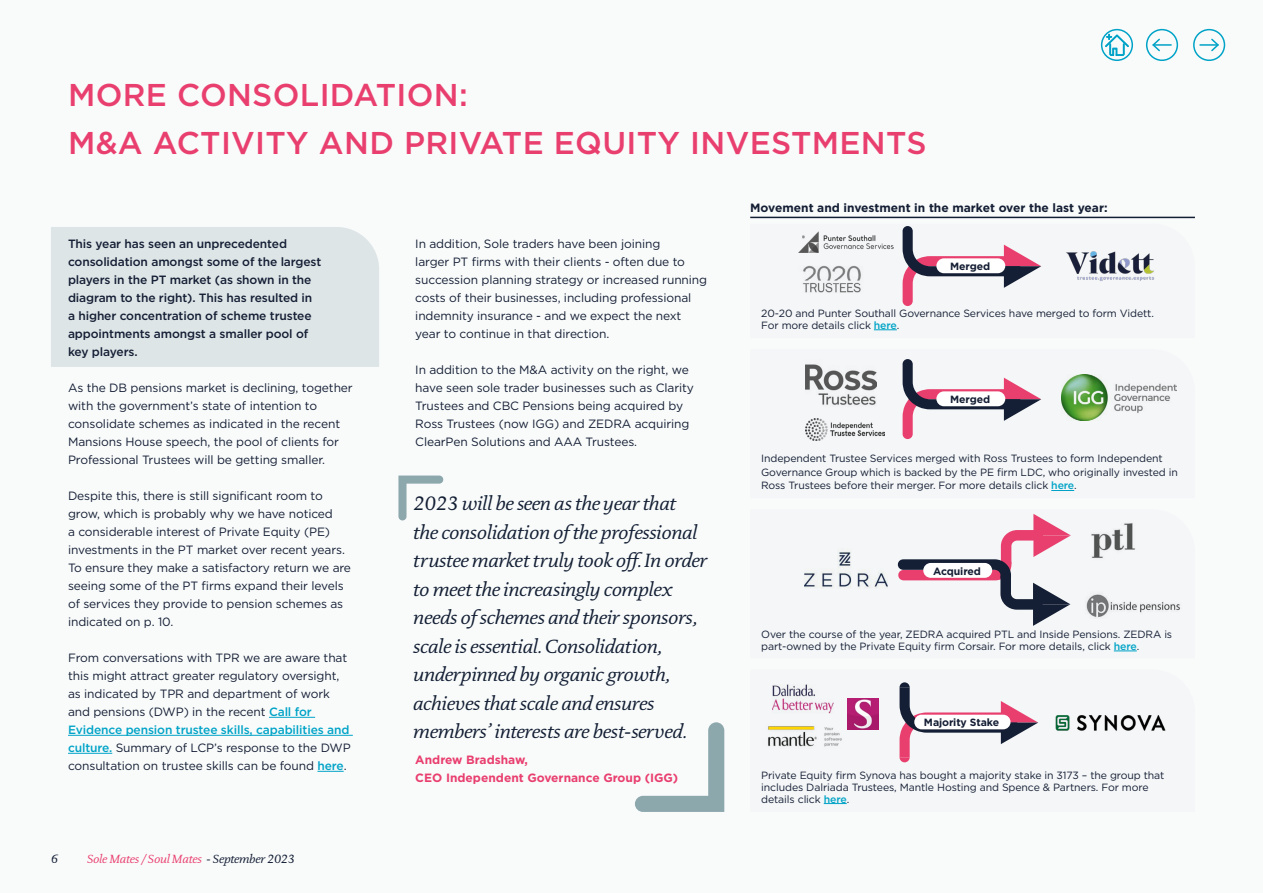
<style>
.page{position:relative;width:1263px;height:893px;background:#f9fbfb}
.page>*{position:absolute;margin:0;border:0;box-sizing:border-box;transform-origin:0 0}
.t1{font:500 31.5px/48px "Gotham";letter-spacing:.01em;color:#e93f6f}
.t2{font:italic 19.5px/28.5px "DTL Documenta TOT";letter-spacing:-.02em;color:#131f34}
.t3{font:12px/18px "Gotham";letter-spacing:-.01em;color:#141e34}
.t4{font:500 12px/18px "Gotham";letter-spacing:-.01em;color:#141e34}
.t5{font:700 12px/18px "Gotham";color:#e93f6f}
.t6{font:700 12px "Gotham";color:#141e34}
.t7{font:italic 12px "DTL Documenta TOT";letter-spacing:-.02em;color:#e93f6f}
.t8{font:italic 12px "DTL Documenta TOT";color:#141e34}
.t9{font:10.5px/12px "Gotham";letter-spacing:-.01em;color:#141e34}
.t10{font:700 10.5px "Gotham";letter-spacing:-.01em;color:#141e34}
.s1{font-weight:500;color:#00a3c7}
.s2{color:#141e34}
</style>
<div class="page">
<div style="left:51px;top:227px;width:328px;height:140px;background:#dde5e7"></div>
<hr style="left:269px;top:717px;width:46px;height:1px;background:#00a3c7">
<hr style="left:68px;top:735px;width:285px;height:1px;background:#00a3c7">
<hr style="left:68px;top:753px;width:44px;height:1px;background:#00a3c7">
<svg style="left:317px;top:771px;width:27px;height:1px"></svg>
<svg style="left:1152px;top:38px;width:19px;height:14px"></svg>
<div style="left:1146px;top:29px;width:32px;height:32px;border:2px solid #00a3c7;border-radius:50%"></div>
<svg style="left:1200px;top:38px;width:19px;height:14px"></svg>
<div style="left:1193px;top:29px;width:32px;height:32px;border:2px solid #00a3c7;border-radius:50%"></div>
<svg style="left:1105px;top:34px;width:24px;height:22px"></svg>
<div style="left:1101px;top:29px;width:32px;height:32px;border:2px solid #00a3c7;border-radius:50%"></div>
<hr style="left:750px;top:217px;width:445px;height:1px;background:#141e34">
<img style="left:799px;top:231px;width:94px;height:21px">
<img style="left:802px;top:265px;width:60px;height:28px">
<img style="left:805px;top:418px;width:80px;height:23px">
<img style="left:805px;top:364px;width:71px;height:43px">
<img style="left:805px;top:549px;width:82px;height:40px">
<img style="left:772px;top:685px;width:62px;height:29px">
<svg style="left:824px;top:803px;width:23px;height:1px"></svg>
<img style="left:1066px;top:251px;width:89px;height:31px">
<img style="left:1061px;top:374px;width:115px;height:46px">
<img style="left:1091px;top:523px;width:45px;height:36px">
<img style="left:1085px;top:593px;width:96px;height:26px">
<svg style="left:902px;top:226px;width:139px;height:80px"></svg>
<svg style="left:902px;top:359px;width:139px;height:80px"></svg>
<svg style="left:899px;top:682px;width:139px;height:80px"></svg>
<svg style="left:1051px;top:490px;width:23px;height:1px"></svg>
<svg style="left:874px;top:330px;width:23px;height:1px"></svg>
<svg style="left:1114px;top:651px;width:23px;height:1px"></svg>
<svg style="left:635px;top:722px;width:89px;height:90px"></svg>
<svg style="left:398px;top:476px;width:45px;height:44px"></svg>
<svg style="left:897px;top:514px;width:174px;height:112px"></svg>
<div style="left:923px;top:563px;width:69px;height:15px;background:#fff;border-radius:7px"></div>
<img style="left:768px;top:720px;width:80px;height:27px">
<img style="left:848px;top:698px;width:31px;height:31px">
<img style="left:1055px;top:715px;width:111px;height:16px">
<h1 class="t1" style="left:68px;top:71px;width:860px">MORE CONSOLIDATION:<br>M&amp;A ACTIVITY AND PRIVATE EQUITY INVESTMENTS</h1>
<p class="t4" style="left:68px;top:235px;width:255px">This year has seen an unprecedented consolidation amongst some of the largest players in the PT market (as shown in the diagram to the right). This has resulted in a higher concentration of scheme trustee appointments amongst a smaller pool of key players.</p>
<p class="t3" style="left:68px;top:379px;width:286px">As the DB pensions market is declining, together with the government’s state of intention to consolidate schemes as indicated in the recent Mansions House speech, the pool of clients for Professional Trustees will be getting smaller.</p>
<p class="t3" style="left:68px;top:487px;width:285px">Despite this, there is still significant room to grow, which is probably why we have noticed<br>a considerable interest of Private Equity (PE) investments in the PT market over recent years.<br>To ensure they make a satisfactory return we are seeing some of the PT firms expand their levels of services they provide to pension schemes as indicated on p. 10.</p>
<p class="t3" style="left:68px;top:649px;width:284px">From conversations with TPR we are aware that this might attract greater regulatory oversight, as indicated by TPR and department of work and pensions (DWP) in the recent <span class="s1">Call for Evidence pension trustee skills, capabilities and culture.</span> Summary of LCP’s response to the DWP consultation on trustee skills can be found <span class="s1">here</span>.</p>
<p class="t8" style="left:51px;top:851px;width:9px">6</p>
<p class="t7" style="left:87px;top:851px;width:210px">Sole Mates / Soul Mates <span class="s2">- September 2023</span></p>
<p class="t3" style="left:415px;top:235px;width:293px">In addition, Sole traders have been joining<br>larger PT firms with their clients - often due to succession planning strategy or increased running costs of their businesses, including professional indemnity insurance - and we expect the next year to continue in that direction.</p>
<p class="t3" style="left:415px;top:361px;width:280px">In addition to the M&amp;A activity on the right, we have seen sole trader businesses such as Clarity Trustees and CBC Pensions being acquired by Ross Trustees (now IGG) and ZEDRA acquiring ClearPen Solutions and AAA Trustees.</p>
<p class="t2" style="left:413px;top:489px;width:295px">2023 will be seen as the year that<br>the consolidation of the professional trustee market truly took off. In order to meet the increasingly complex needs of schemes and their sponsors, scale is essential. Consolidation, underpinned by organic growth, achieves that scale and ensures members’ interests are best-served.</p>
<p class="t5" style="left:415px;top:750px;width:264px">Andrew Bradshaw,<br>CEO Independent Governance Group (IGG)</p>
<p class="t6" style="left:750px;top:200px;width:359px">Movement and investment in the market over the last year:</p>
<p class="t10" style="left:950px;top:259px;width:41px">Merged</p>
<p class="t9" style="left:761px;top:307px;width:394px">20-20 and Punter Southall Governance Services have merged to form Vidett.<br>For more details click <span class="s1">here</span>.</p>
<p class="t10" style="left:950px;top:392px;width:41px">Merged</p>
<p class="t9" style="left:761px;top:452px;width:418px;line-height:13.5px">Independent Trustee Services merged with Ross Trustees to form Independent<br>Governance Group which is backed by the PE firm LDC, who originally invested in<br>Ross Trustees before their merger. For more details click <span class="s1">here</span>.</p>
<p class="t10" style="left:933px;top:564px;width:49px">Acquired</p>
<p class="t9" style="left:761px;top:628px;width:412px">Over the course of the year, ZEDRA acquired PTL and Inside Pensions. ZEDRA is part-owned by the Private Equity firm Corsair. For more details, click <span class="s1">here</span>.</p>
<p class="t10" style="left:924px;top:715px;width:77px">Majority Stake</p>
<p class="t9" style="left:761px;top:768px;width:405px">Private Equity firm Synova has bought a majority stake in 3173 – the group that includes Dalriada Trustees, Mantle Hosting and Spence &amp; Partners. For more details click <span class="s1">here</span>.</p>
</div>
